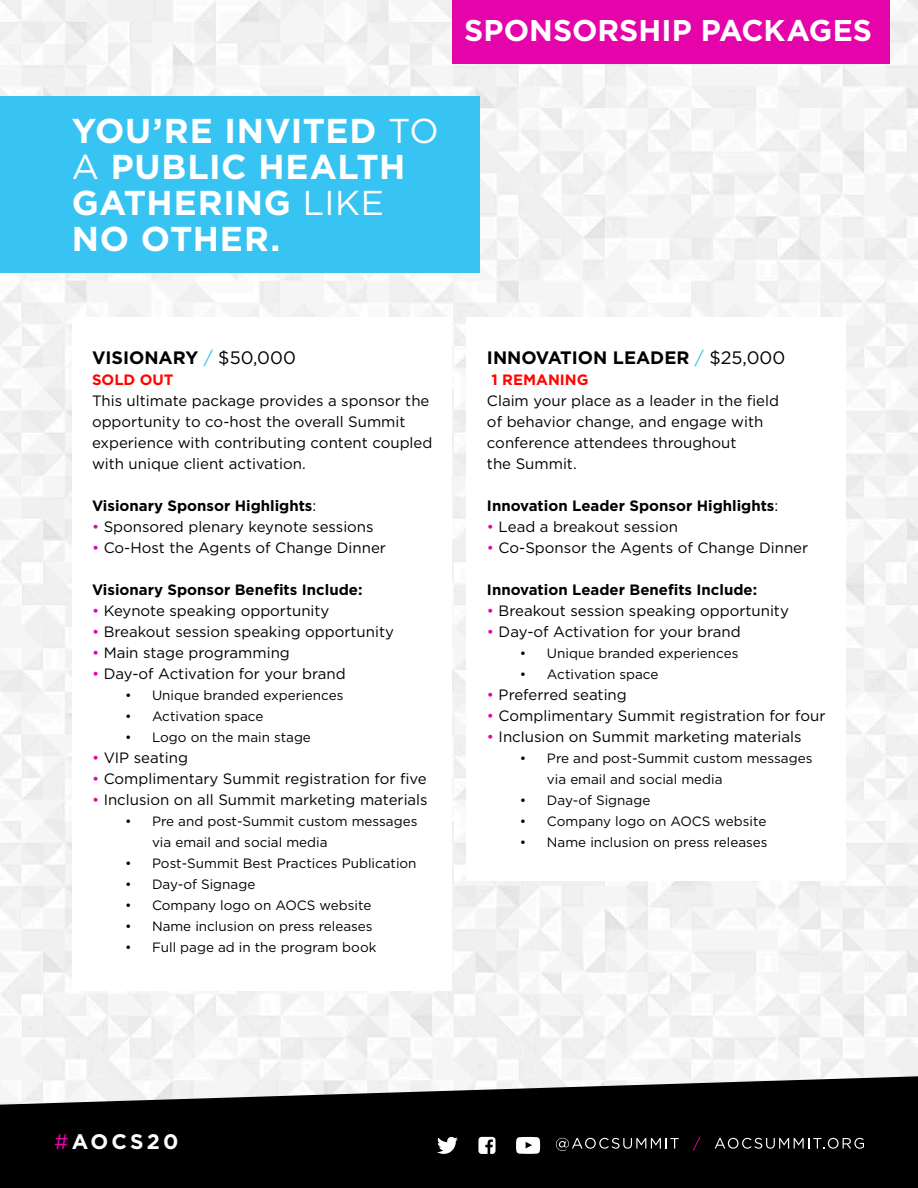
<style>
.page{position:relative;width:918px;height:1188px;background:#fff}
.page>*{position:absolute;margin:0;border:0;box-sizing:border-box;transform-origin:0 0}
.Body_Centered{font:700 34.5px/36px "Gotham HTF";letter-spacing:.02em;color:#fff}
.t1{font:700 30px "Gotham HTF";color:#fff}
.t2{font:700 21px "Gotham HTF";letter-spacing:.15em;color:#fff}
.t3{font:700 18px "Gotham HTF";color:#000}
.t4{font:15px/21px "Gotham HTF";color:#000}
.t5{font:700 15px "Gotham HTF";color:#000}
.t6{font:700 15px "Gotham HTF";color:#ff0400}
.t7{font:13.5px/21px "Gotham HTF";color:#000}
.s1{font-weight:400}
.s2{font-weight:400;color:#38c4f2}
.s3{color:#e404aa}
.s4{font-weight:400;color:#e305ab}
</style>
<div class="page">
<div style="left:0;top:96px;width:480px;height:177px;background:#38c4f2"></div>
<div style="left:452px;top:0;width:438px;height:64px;background:#e404aa"></div>
<svg style="left:0;top:1076px;width:918px;height:112px;background:#212121"></svg>
<svg style="left:437px;top:1137px;width:21px;height:17px"></svg>
<svg style="left:478px;top:1137px;width:18px;height:17px"></svg>
<svg style="left:516px;top:1137px;width:24px;height:17px"></svg>
<svg style="left:556px;top:1138px;width:123px;height:13px;background:#313131"></svg>
<svg style="left:693px;top:1137px;width:8px;height:13px"></svg>
<svg style="left:715px;top:1138px;width:149px;height:11px;background:#3b3b3b"></svg>
<p class="t1" style="left:464px;top:13px;width:409px">SPONSORSHIP PACKAGES</p>
<p class="Body_Centered" style="left:72px;top:112px;width:369px">YOU’RE INVITED <span class="s1">TO<br>A</span> PUBLIC HEALTH<br>GATHERING <span class="s1">LIKE<br></span>NO OTHER.</p>
<p class="t3" style="left:92px;top:347px;width:205px">VISIONARY <span class="s2">/</span> <span class="s1">$50,000</span></p>
<p class="t6" style="left:92px;top:371px;width:83px">SOLD OUT</p>
<p class="t4" style="left:92px;top:390px;width:342px">This ultimate package provides a sponsor the opportunity to co-host the overall Summit experience with contributing content coupled with unique client activation.</p>
<p class="t5" style="left:92px;top:497px;width:226px">Visionary Sponsor Highlights<span class="s1">:</span></p>
<p class="t4" style="left:92px;top:516px;width:283px"><span class="s3">•</span> Sponsored plenary keynote sessions</p>
<p class="t4" style="left:92px;top:537px;width:296px"><span class="s3">•</span> Co-Host the Agents of Change Dinner</p>
<p class="t5" style="left:92px;top:581px;width:272px">Visionary Sponsor Benefits Include:</p>
<p class="t4" style="left:92px;top:600px;width:239px"><span class="s3">•</span> Keynote speaking opportunity</p>
<p class="t4" style="left:92px;top:621px;width:303px"><span class="s3">•</span> Breakout session speaking opportunity</p>
<p class="t4" style="left:92px;top:642px;width:199px"><span class="s3">•</span> Main stage programming</p>
<p class="t4" style="left:92px;top:663px;width:255px"><span class="s3">•</span> Day-of Activation for your brand</p>
<p class="t7" style="left:125px;top:684px;width:220px">• Unique branded experiences</p>
<p class="t7" style="left:125px;top:705px;width:140px">• Activation space</p>
<p class="t7" style="left:125px;top:726px;width:187px">• Logo on the main stage</p>
<p class="t4" style="left:92px;top:747px;width:97px"><span class="s3">•</span> VIP seating</p>
<p class="t4" style="left:92px;top:768px;width:336px"><span class="s3">•</span> Complimentary Summit registration for five</p>
<p class="t4" style="left:92px;top:789px;width:337px"><span class="s3">•</span> Inclusion on all Summit marketing materials</p>
<p class="t7" style="left:152px;top:810px;width:267px;text-indent:-27px">• Pre and post-Summit custom messages via email and social media</p>
<p class="t7" style="left:125px;top:852px;width:293px">• Post-Summit Best Practices Publication</p>
<p class="t7" style="left:125px;top:873px;width:132px">• Day-of Signage</p>
<p class="t7" style="left:125px;top:894px;width:248px">• Company logo on AOCS website</p>
<p class="t7" style="left:125px;top:915px;width:249px">• Name inclusion on press releases</p>
<p class="t7" style="left:125px;top:936px;width:253px">• Full page ad in the program book</p>
<p class="t3" style="left:487px;top:347px;width:300px">INNOVATION LEADER <span class="s2">/</span> <span class="s1">$25,000</span></p>
<p class="t6" style="left:491px;top:371px;width:99px">1 REMANING</p>
<p class="t4" style="left:487px;top:390px;width:294px">Claim your place as a leader in the field of behavior change, and engage with conference attendees throughout</p>
<p class="t4" style="left:487px;top:453px;width:91px">the Summit.</p>
<p class="t5" style="left:487px;top:497px;width:293px">Innovation Leader Sponsor Highlights<span class="s1">:</span></p>
<p class="t4" style="left:487px;top:516px;width:192px"><span class="s3">•</span> Lead a breakout session</p>
<p class="t4" style="left:487px;top:537px;width:323px"><span class="s3">•</span> Co-Sponsor the Agents of Change Dinner</p>
<p class="t5" style="left:487px;top:581px;width:272px">Innovation Leader Benefits Include:</p>
<p class="t4" style="left:487px;top:600px;width:303px"><span class="s3">•</span> Breakout session speaking opportunity</p>
<p class="t4" style="left:487px;top:621px;width:255px"><span class="s3">•</span> Day-of Activation for your brand</p>
<p class="t7" style="left:520px;top:642px;width:220px">• Unique branded experiences</p>
<p class="t7" style="left:520px;top:663px;width:140px">• Activation space</p>
<p class="t4" style="left:487px;top:684px;width:141px"><span class="s3">•</span> Preferred seating</p>
<p class="t4" style="left:487px;top:705px;width:340px"><span class="s3">•</span> Complimentary Summit registration for four</p>
<p class="t4" style="left:487px;top:726px;width:316px"><span class="s3">•</span> Inclusion on Summit marketing materials</p>
<p class="t7" style="left:547px;top:747px;width:267px;text-indent:-27px">• Pre and post-Summit custom messages via email and social media</p>
<p class="t7" style="left:520px;top:789px;width:132px">• Day-of Signage</p>
<p class="t7" style="left:520px;top:810px;width:248px">• Company logo on AOCS website</p>
<p class="t7" style="left:520px;top:831px;width:249px">• Name inclusion on press releases</p>
<p class="t2" style="left:54px;top:1130px;width:126px"><span class="s4">#</span>AOCS20</p>
</div>
